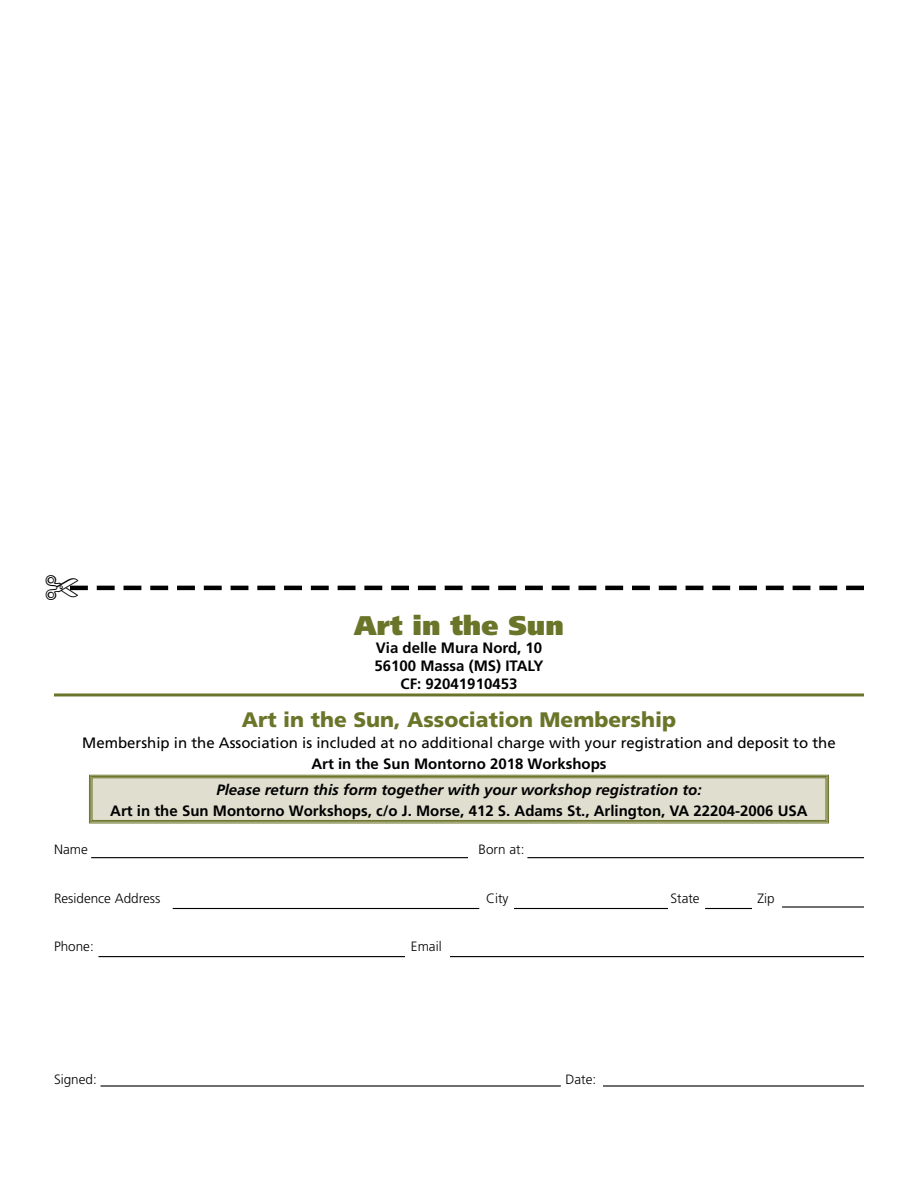
<style>
.page{position:relative;width:918px;height:1188px;background:#fff}
.page>*{position:absolute;margin:0;border:0;box-sizing:border-box;transform-origin:0 0}
.t1{font:900 27px "Frutiger";color:#6b752a}
.t2{font:900 21px "Frutiger";color:#6b752a}
.t3{font:700 15px "Frutiger";color:#000}
.t4{font:15px "Frutiger";color:#000}
.t5{font:italic 700 15px "Frutiger";color:#000}
.t6{font:300 13.5px "Frutiger";color:#000}
</style>
<div class="page">
<div style="left:89px;top:775px;width:740px;height:48px;background:#dfdecf"></div>
<div style="left:90px;top:776px;width:738px;height:46px;border:1px solid #6b752a"></div>
<div style="left:92px;top:778px;width:734px;height:43px;border:1px solid #6b752a"></div>
<hr style="left:91px;top:857px;width:377px;height:1px;background:#000">
<hr style="left:527px;top:857px;width:337px;height:1px;background:#000">
<hr style="left:173px;top:908px;width:306px;height:1px;background:#000">
<hr style="left:514px;top:908px;width:154px;height:1px;background:#000">
<hr style="left:705px;top:908px;width:47px;height:1px;background:#000">
<hr style="left:782px;top:906px;width:82px;height:2px;background:#000">
<hr style="left:98px;top:956px;width:307px;height:1px;background:#000">
<hr style="left:450px;top:956px;width:414px;height:1px;background:#000">
<hr style="left:100px;top:1085px;width:461px;height:2px;background:#000">
<hr style="left:603px;top:1085px;width:261px;height:2px;background:#000">
<hr style="left:54px;top:693px;width:810px;height:3px;background:#6b752a">
<svg style="left:70px;top:585px;width:794px;height:6px"></svg>
<p class="t1" style="left:354px;top:609px;width:211px">Art in the Sun</p>
<p class="t3" style="left:376px;top:639px;width:168px">Via delle Mura Nord, 10</p>
<p class="t3" style="left:375px;top:657px;width:170px">56100 Massa (MS) ITALY</p>
<p class="t3" style="left:401px;top:675px;width:118px">CF: 92041910453</p>
<p class="t2" style="left:242px;top:707px;width:436px">Art in the Sun, Association Membership</p>
<p class="t4" style="left:82px;top:734px;width:755px">Membership in the Association is included at no additional charge with your registration and deposit to the</p>
<p class="t3" style="left:311px;top:755px;width:297px">Art in the Sun Montorno 2018 Workshops</p>
<p class="t5" style="left:216px;top:781px;width:487px">Please return this form together with your workshop registration to:</p>
<p class="t3" style="left:110px;top:802px;width:699px">Art in the Sun Montorno Workshops, c/o J. Morse, 412 S. Adams St., Arlington, VA 22204-2006 USA</p>
<p class="t6" style="left:54px;top:842px;width:35px">Name</p>
<p class="t6" style="left:478px;top:842px;width:48px">Born at:</p>
<p class="t6" style="left:54px;top:890px;width:108px">Residence Address</p>
<p class="t6" style="left:486px;top:890px;width:24px">City</p>
<p class="t6" style="left:671px;top:890px;width:31px">State</p>
<p class="t6" style="left:757px;top:890px;width:19px">Zip</p>
<p class="t6" style="left:54px;top:939px;width:41px">Phone:</p>
<p class="t6" style="left:411px;top:939px;width:32px">Email</p>
<p class="t6" style="left:54px;top:1072px;width:44px">Signed:</p>
<p class="t6" style="left:566px;top:1072px;width:32px">Date:</p>
</div>
